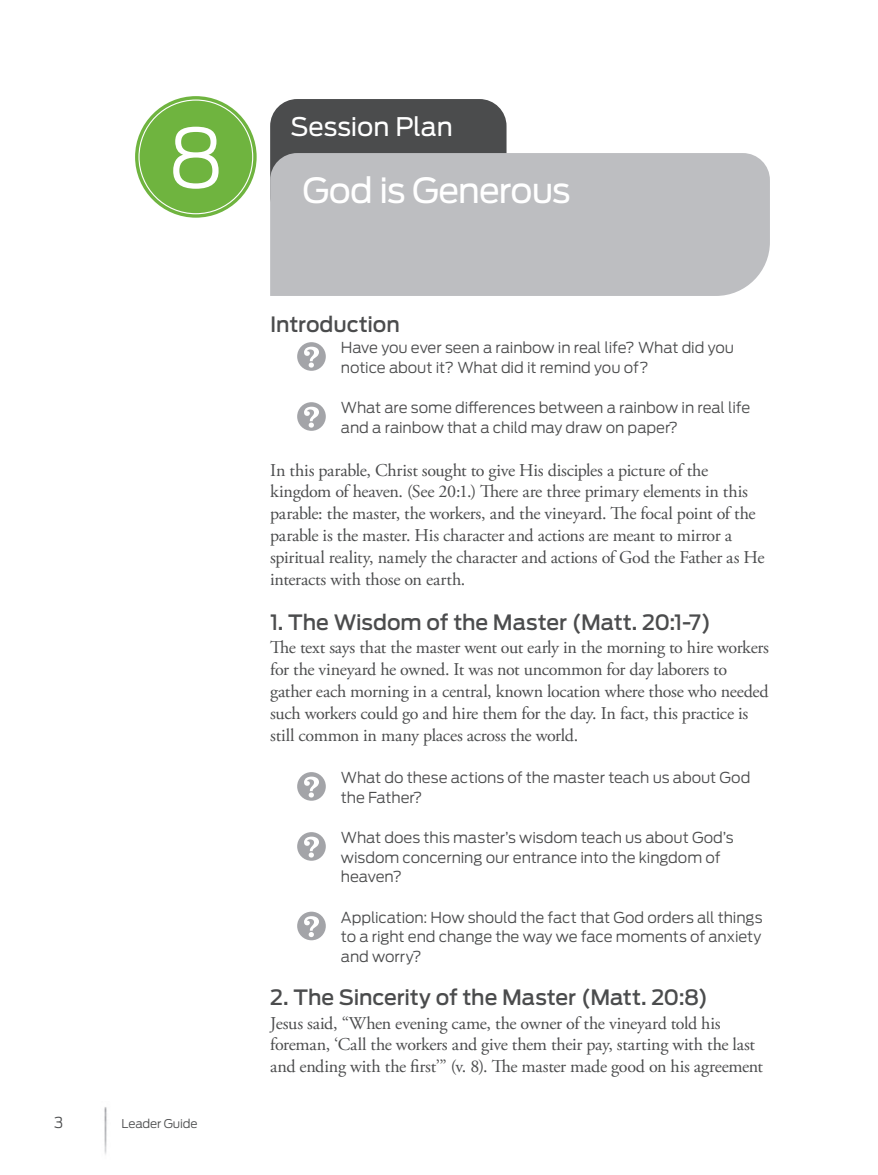
<style>
.page{position:relative;width:878px;height:1175px;background:#fff}
.page>*{position:absolute;margin:0;border:0;box-sizing:border-box;transform-origin:0 0}
.head1_session_number{font:300 81px "Antenna";color:#fff}
.head1{font:34.5px "Antenna";letter-spacing:-.03em;color:#fff}
.header2{font:25.5px "Antenna";letter-spacing:-.01em;color:#fff}
.subhead1{font:500 21px "Antenna";letter-spacing:-.005em;color:#4b4c4d}
.body_no_indent{font:18px/21.9px "Adobe Garamond Pro";letter-spacing:-.015em;color:#4b4c4d}
.questions{font:300 15px/19.5px "Antenna";letter-spacing:-.01em;color:#4b4c4d}
.t1{font:300 12px "Antenna";letter-spacing:-.01em;color:#4b4c4d}
</style>
<div class="page">
<div style="left:270px;top:99px;width:236px;height:124px;background:#4b4c4d;border-radius:27px"></div>
<div style="left:270px;top:153px;width:500px;height:143px;background:#bdbec1"></div>
<img style="left:104px;top:1107px;width:3px;height:48px">
<div style="left:135px;top:96px;width:121px;height:122px;background:#6fb43f;border-radius:50%"></div>
<svg style="left:297px;top:342px;width:29px;height:29px"></svg>
<svg style="left:297px;top:402px;width:29px;height:29px"></svg>
<svg style="left:297px;top:772px;width:29px;height:28px"></svg>
<svg style="left:297px;top:832px;width:29px;height:28px"></svg>
<svg style="left:297px;top:911px;width:29px;height:29px"></svg>
<p class="head1_session_number" style="left:168px;top:110px;width:58px">8</p>
<p class="questions" style="left:54px;top:1112px;width:11px">3</p>
<p class="t1" style="left:122px;top:1116px;width:78px">Leader Guide</p>
<p class="header2" style="left:290px;top:111px;width:164px">Session Plan</p>
<p class="head1" style="left:302px;top:170px;width:269px">God is Generous</p>
<p class="subhead1" style="left:270px;top:312px;width:131px">Introduction</p>
<p class="questions" style="left:341px;top:338px;width:394px">Have you ever seen a rainbow in real life? What did you notice about it? What did it remind you of?</p>
<p class="questions" style="left:341px;top:398px;width:411px">What are some differences between a rainbow in real life and a rainbow that a child may draw on paper?</p>
<p class="body_no_indent" style="left:270px;top:459px;width:496px">In this parable, Christ sought to give His disciples a picture of the kingdom of heaven. (See 20:1.) There are three primary elements in this parable: the master, the workers, and the vineyard. The focal point of the parable is the master. His character and actions are meant to mirror a spiritual reality, namely the character and actions of God the Father as He interacts with those on earth.</p>
<p class="subhead1" style="left:270px;top:610px;width:442px">1. The Wisdom of the Master (Matt. 20:1-7)</p>
<p class="body_no_indent" style="left:270px;top:637px;width:500px">The text says that the master went out early in the morning to hire workers for the vineyard he owned. It was not uncommon for day laborers to gather each morning in a central, known location where those who needed such workers could go and hire them for the day. In fact, this practice is still common in many places across the world.</p>
<p class="questions" style="left:341px;top:768px;width:411px">What do these actions of the master teach us about God the Father?</p>
<p class="questions" style="left:341px;top:828px;width:394px">What does this master’s wisdom teach us about God’s wisdom concerning our entrance into the kingdom of heaven?</p>
<p class="questions" style="left:341px;top:907px;width:423px;text-align:justify">Application: How should the fact that God orders all things to a right end change the way we face moments of anxiety and worry?</p>
<p class="subhead1" style="left:270px;top:985px;width:439px">2. The Sincerity of the Master (Matt. 20:8)</p>
<p class="body_no_indent" style="left:270px;top:1012px;width:494px">Jesus said, “When evening came, the owner of the vineyard told his foreman, ‘Call the workers and give them their pay, starting with the last and ending with the first’” (v. 8). The master made good on his agreement</p>
</div>
